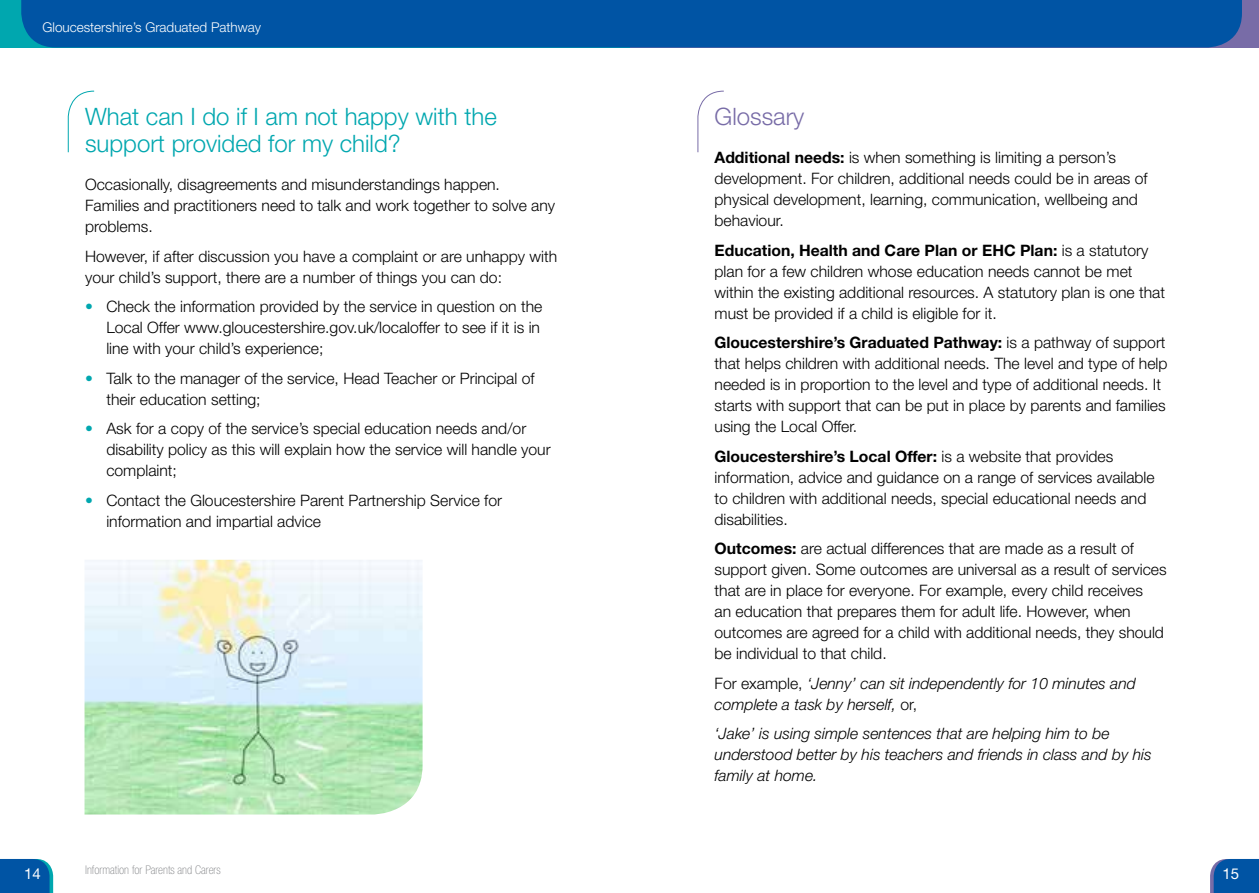
<style>
.page{position:relative;width:1259px;height:893px;background:#fff}
.page>*{position:absolute;margin:0;border:0;box-sizing:border-box;transform-origin:0 0}
.t1{font:300 24px/27px "Helvetica Neue";color:#00a7af}
.t2{font:300 24px "Helvetica Neue";color:#786ca7}
.t3{font:300 15.75px/21px "Helvetica Neue";color:#000}
.t4{font:italic 300 15.75px/21px "Helvetica Neue";color:#000}
.t5{font:15px "Helvetica Neue";color:#fff}
.t6{font:300 13.5px "Helvetica Neue";color:#fff}
.t7{font:100 condensed 12px "Helvetica Neue";color:#808285}
.s1{color:#00a7af}
.s2{font-weight:700}
.s3{font-style:normal}
</style>
<div class="page">
<div style="left:629px;top:0;width:630px;height:47px;background:#786ca7"></div>
<div style="left:0;top:0;width:629px;height:47px;background:#00a7af"></div>
<div style="left:21px;top:0;width:1221px;height:47px;background:#0054a4"></div>
<svg style="left:0;top:859px;width:53px;height:34px;background:#075ea7"></svg>
<svg style="left:1210px;top:859px;width:49px;height:34px;background:#125ca7"></svg>
<svg style="left:68px;top:90px;width:27px;height:63px"></svg>
<svg style="left:697px;top:90px;width:27px;height:63px"></svg>
<img style="left:85px;top:560px;width:337px;height:254px">
<p class="t6" style="left:43px;top:19px;width:220px">Gloucestershire’s Graduated Pathway</p>
<h1 class="t1" style="left:85px;top:103px;width:413px">What can I do if I am not happy with the support provided for my child?</h1>
<p class="t3" style="left:85px;top:174px;width:471px">Occasionally, disagreements and misunderstandings happen.<br>Families and practitioners need to talk and work together to solve any problems.</p>
<p class="t3" style="left:85px;top:245px;width:474px">However, if after discussion you have a complaint or are unhappy with your child’s support, there are a number of things you can do:</p>
<p class="t3" style="left:106px;top:296px;width:437px;text-indent:-21px"><span class="s1">•</span> Check the information provided by the service in question on the<br>Local Offer www.gloucestershire.gov.uk/localoffer to see if it is in line with your child’s experience;</p>
<p class="t3" style="left:106px;top:367px;width:430px;text-indent:-21px"><span class="s1">•</span> Talk to the manager of the service, Head Teacher or Principal of their education setting;</p>
<p class="t3" style="left:106px;top:418px;width:446px;text-indent:-21px"><span class="s1">•</span> Ask for a copy of the service’s special education needs and/or disability policy as this will explain how the service will handle your complaint;</p>
<p class="t3" style="left:106px;top:489px;width:397px;text-indent:-21px"><span class="s1">•</span> Contact the Gloucestershire Parent Partnership Service for information and impartial advice</p>
<h1 class="t2" style="left:714px;top:102px;width:91px">Glossary</h1>
<p class="t3" style="left:714px;top:147px;width:434px"><span class="s2">Additional needs:</span> is when something is limiting a person’s development. For children, additional needs could be in areas of physical development, learning, communication, wellbeing and behaviour.</p>
<p class="t3" style="left:714px;top:239px;width:452px"><span class="s2">Education, Health and Care Plan or EHC Plan:</span> is a statutory plan for a few children whose education needs cannot be met within the existing additional resources. A statutory plan is one that must be provided if a child is eligible for it.</p>
<p class="t3" style="left:714px;top:332px;width:454px"><span class="s2">Gloucestershire’s Graduated Pathway:</span> is a pathway of support that helps children with additional needs. The level and type of help needed is in proportion to the level and type of additional needs. It starts with support that can be put in place by parents and families using the Local Offer.</p>
<p class="t3" style="left:714px;top:445px;width:441px"><span class="s2">Gloucestershire’s Local Offer:</span> is a website that provides information, advice and guidance on a range of services available to children with additional needs, special educational needs and disabilities.</p>
<p class="t3" style="left:714px;top:538px;width:453px"><span class="s2">Outcomes:</span> are actual differences that are made as a result of support given. Some outcomes are universal as a result of services that are in place for everyone. For example, every child receives<br>an education that prepares them for adult life. However, when outcomes are agreed for a child with additional needs, they should be individual to that child.</p>
<p class="t4" style="left:714px;top:672px;width:423px"><span class="s3">For example,</span> ‘Jenny’ can sit independently for 10 minutes and complete a task by herself, <span class="s3">or,</span></p>
<p class="t4" style="left:714px;top:723px;width:438px">‘Jake’ is using simple sentences that are helping him to be understood better by his teachers and friends in class and by his family at home.</p>
<p class="t7" style="left:85px;top:863px;width:137px">Information for Parents and Carers</p>
<p class="t5" style="left:24px;top:865px;width:18px">14</p>
<p class="t5" style="left:1222px;top:865px;width:18px">15</p>
</div>
